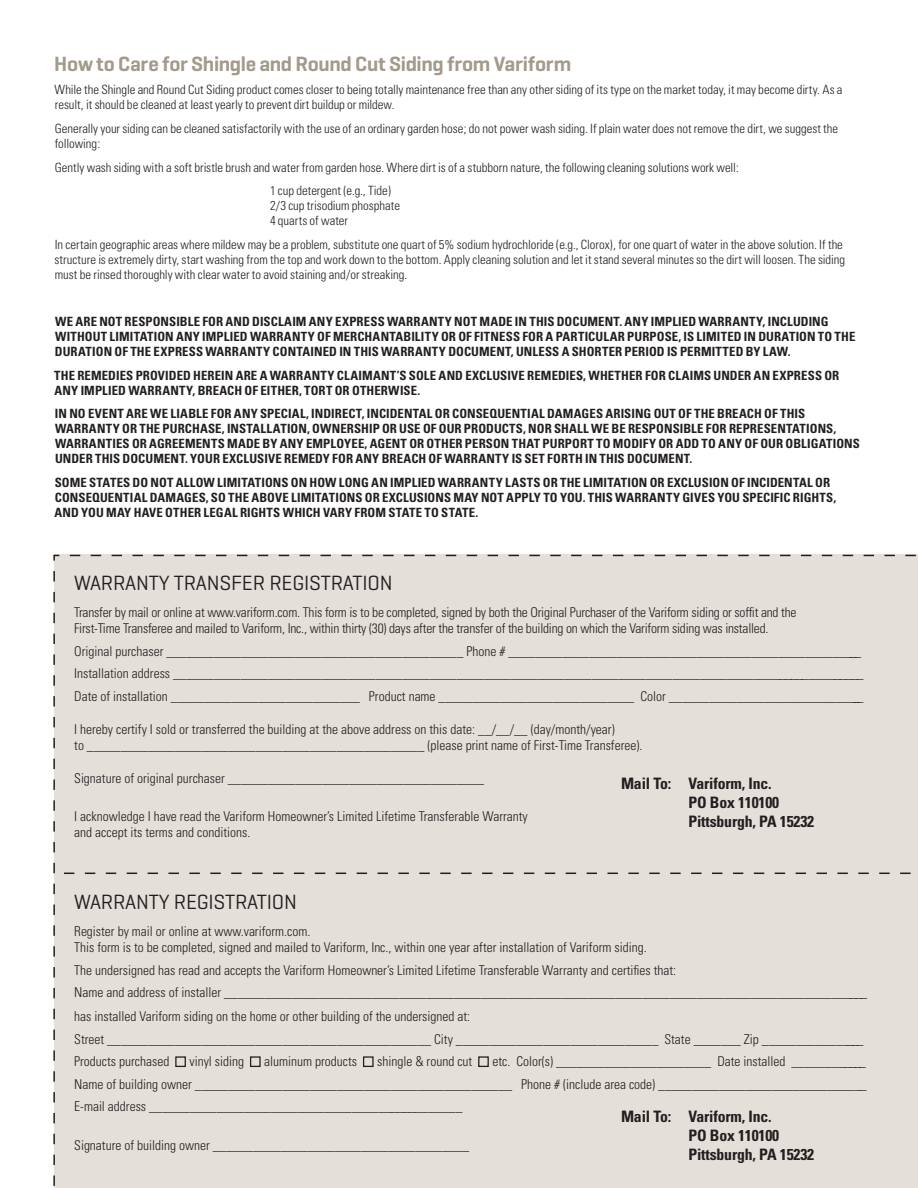
<style>
.page{position:relative;width:918px;height:1188px;background:#fff}
.page>*{position:absolute;margin:0;border:0;box-sizing:border-box;transform-origin:0 0}
.t1{font:600 21px "Geogrotesque";letter-spacing:-.015em;color:#a29a8a}
.t2{font:21px "Geogrotesque";letter-spacing:-.01em;color:#231f20}
.t3{font:700 condensed 15.75px/18.8px "Univers";letter-spacing:-.01em;color:#231f20}
.t4{font:300 condensed 13.5px/22.5px "Univers";color:#231f20}
.t5{font:700 condensed 12.75px/15px "Univers";letter-spacing:.01em;color:#231f20}
.t6{font:300 condensed 12.75px/15px "Univers";color:#231f20}
</style>
<div class="page">
<div style="left:53px;top:554px;width:865px;height:634px;background:#e4dfd9"></div>
<svg style="left:64px;top:873px;width:854px;height:1px"></svg>
<h1 class="t1" style="left:54px;top:50px;width:518px">How to Care for Shingle and Round Cut Siding from Variform</h1>
<p class="t6" style="left:55px;top:82px;width:790px">While the Shingle and Round Cut Siding product comes closer to being totally maintenance free than any other siding of its type on the market today, it may become dirty. As a result, it should be cleaned at least yearly to prevent dirt buildup or mildew.</p>
<p class="t6" style="left:55px;top:121px;width:785px">Generally your siding can be cleaned satisfactorily with the use of an ordinary garden hose; do not power wash siding. If plain water does not remove the dirt, we suggest the following:</p>
<p class="t6" style="left:270px;top:155px;width:471px;line-height:23.7px;text-indent:-215px">Gently wash siding with a soft bristle brush and water from garden hose. Where dirt is of a stubborn nature, the following cleaning solutions work well:<br>1 cup detergent (e.g., Tide)</p>
<p class="t6" style="left:270px;top:198px;width:132px">2/3 cup trisodium phosphate<br>4 quarts of water</p>
<p class="t6" style="left:54px;top:237px;width:792px">In certain geographic areas where mildew may be a problem, substitute one quart of 5% sodium hydrochloride (e.g., Clorox), for one quart of water in the above solution. If the structure is extremely dirty, start washing from the top and work down to the bottom. Apply cleaning solution and let it stand several minutes so the dirt will loosen. The siding must be rinsed thoroughly with clear water to avoid staining and/or streaking.</p>
<p class="t5" style="left:55px;top:314px;width:802px">WE ARE NOT RESPONSIBLE FOR AND DISCLAIM ANY EXPRESS WARRANTY NOT MADE IN THIS DOCUMENT. ANY IMPLIED WARRANTY, INCLUDING<br>WITHOUT LIMITATION ANY IMPLIED WARRANTY OF MERCHANTABILITY OR OF FITNESS FOR A PARTICULAR PURPOSE, IS LIMITED IN DURATION TO THE<br>DURATION OF THE EXPRESS WARRANTY CONTAINED IN THIS WARRANTY DOCUMENT, UNLESS A SHORTER PERIOD IS PERMITTED BY LAW.</p>
<p class="t5" style="left:54px;top:368px;width:787px">THE REMEDIES PROVIDED HEREIN ARE A WARRANTY CLAIMANT’S SOLE AND EXCLUSIVE REMEDIES, WHETHER FOR CLAIMS UNDER AN EXPRESS OR<br>ANY IMPLIED WARRANTY, BREACH OF EITHER, TORT OR OTHERWISE.</p>
<p class="t5" style="left:55px;top:406px;width:806px">IN NO EVENT ARE WE LIABLE FOR ANY SPECIAL, INDIRECT, INCIDENTAL OR CONSEQUENTIAL DAMAGES ARISING OUT OF THE BREACH OF THIS WARRANTY OR THE PURCHASE, INSTALLATION, OWNERSHIP OR USE OF OUR PRODUCTS, NOR SHALL WE BE RESPONSIBLE FOR REPRESENTATIONS, WARRANTIES OR AGREEMENTS MADE BY ANY EMPLOYEE, AGENT OR OTHER PERSON THAT PURPORT TO MODIFY OR ADD TO ANY OF OUR OBLIGATIONS UNDER THIS DOCUMENT. YOUR EXCLUSIVE REMEDY FOR ANY BREACH OF WARRANTY IS SET FORTH IN THIS DOCUMENT.</p>
<p class="t5" style="left:54px;top:475px;width:783px">SOME STATES DO NOT ALLOW LIMITATIONS ON HOW LONG AN IMPLIED WARRANTY LASTS OR THE LIMITATION OR EXCLUSION OF INCIDENTAL OR<br>CONSEQUENTIAL DAMAGES, SO THE ABOVE LIMITATIONS OR EXCLUSIONS MAY NOT APPLY TO YOU. THIS WARRANTY GIVES YOU SPECIFIC RIGHTS,<br>AND YOU MAY HAVE OTHER LEGAL RIGHTS WHICH VARY FROM STATE TO STATE.</p>
<h1 class="t2" style="left:74px;top:569px;width:320px">WARRANTY TRANSFER REGISTRATION</h1>
<p class="t4" style="left:74px;top:604px;width:724px;line-height:16.5px">Transfer by mail or online at www.variform.com. This form is to be completed, signed by both the Original Purchaser of the Variform siding or soffit and the<br>First-Time Transferee and mailed to Variform, Inc., within thirty (30) days after the transfer of the building on which the Variform siding was installed.</p>
<p class="t4" style="left:74px;top:640px;width:791px">Original purchaser ____________________________________________ Phone # _____________________________________________________<br>Installation address ________________________________________________________________________________________________________<br>Date of installation ____________________________ Product name _____________________________ Color ______________________________</p>
<p class="t4" style="left:74px;top:721px;width:570px;line-height:16.5px">I hereby certify I sold or transferred the building at the above address on this date: __/__/__ (day/month/year)<br>to __________________________________________________ (please print name of First-Time Transferee).</p>
<p class="t4" style="left:74px;top:767px;width:412px">Signature of original purchaser ______________________________________</p>
<p class="t4" style="left:74px;top:808px;width:455px;line-height:16.5px">I acknowledge I have read the Variform Homeowner’s Limited Lifetime Transferable Warranty and accept its terms and conditions.</p>
<p class="t3" style="left:688px;top:774px;width:127px;text-indent:-68px">Mail To: Variform, Inc.<br>PO Box 110100<br>Pittsburgh, PA 15232</p>
<h1 class="t2" style="left:74px;top:889px;width:224px">WARRANTY REGISTRATION</h1>
<p class="t4" style="left:74px;top:923px;width:574px;line-height:16.5px">Register by mail or online at www.variform.com.<br>This form is to be completed, signed and mailed to Variform, Inc., within one year after installation of Variform siding.</p>
<p class="t4" style="left:74px;top:959px;width:795px">The undersigned has read and accepts the Variform Homeowner’s Limited Lifetime Transferable Warranty and certifies that:<br>Name and address of installer ________________________________________________________________________________________________</p>
<p class="t4" style="left:74px;top:1005px;width:791px">has installed Variform siding on the home or other building of the undersigned at:<br>Street ________________________________________________ City ______________________________ State _______ Zip ________________<br>Products purchased</p>
<p class="t4" style="left:74px;top:1050px;width:794px;text-align:justify;text-indent:418px">etc. Color(s) _______________________ Date installed ____________ Name of building owner _______________________________________________ Phone # (include area code) _______________________________ E-mail address _______________________________________________</p>
<p class="t4" style="left:74px;top:1134px;width:397px">Signature of building owner ______________________________________</p>
<p class="t4" style="left:189px;top:1050px;width:56px">vinyl siding</p>
<p class="t4" style="left:264px;top:1050px;width:94px">aluminum products</p>
<p class="t4" style="left:377px;top:1050px;width:97px">shingle &amp; round cut</p>
<p class="t3" style="left:688px;top:1107px;width:127px;text-indent:-68px">Mail To: Variform, Inc.<br>PO Box 110100<br>Pittsburgh, PA 15232</p>
</div>
